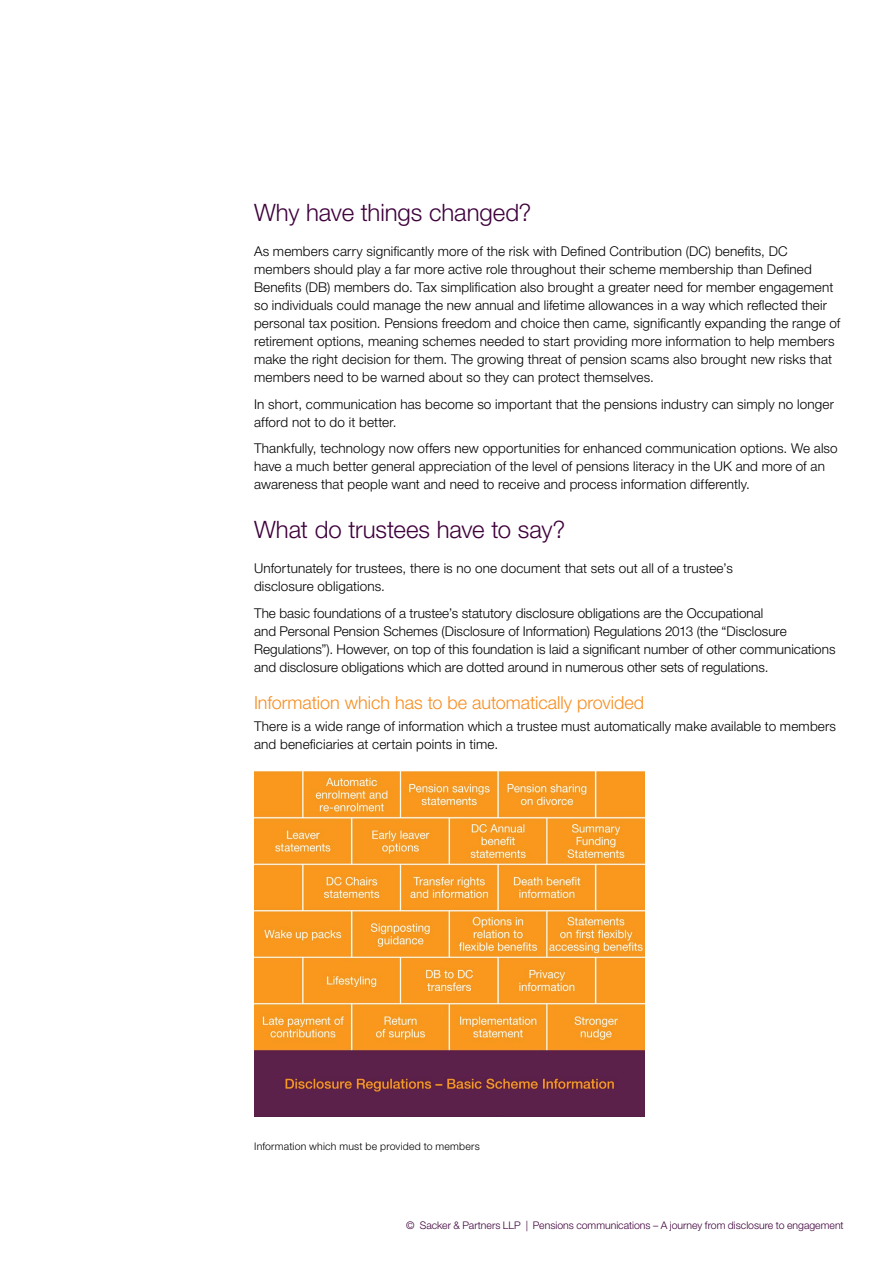
<style>
.page{position:relative;width:893px;height:1263px;background:#fff}
.page>*{position:absolute;margin:0;border:0;box-sizing:border-box;transform-origin:0 0}
.t1{font:300 24px "Helvetica Neue LT Pro";letter-spacing:-.005em;color:#3f003c}
.t2{font:300 18px "Helvetica Neue LT Pro";color:#f78d1e}
.t3{font:300 13.5px/18px "Helvetica Neue LT Pro";letter-spacing:.01em;color:#000}
.t4{font:300 10.5px "Helvetica Neue LT Pro";color:#3f003c}
.t5{font:300 10.5px "Helvetica Neue LT Pro";letter-spacing:.02em;color:#000}
</style>
<div class="page">
<img style="left:254px;top:771px;width:391px;height:345px">
<h1 class="t1" style="left:254px;top:198px;width:279px">Why have things changed?</h1>
<p class="t3" style="left:254px;top:242px;width:588px">As members carry significantly more of the risk with Defined Contribution (DC) benefits, DC members should play a far more active role throughout their scheme membership than Defined Benefits (DB) members do. Tax simplification also brought a greater need for member engagement so individuals could manage the new annual and lifetime allowances in a way which reflected their personal tax position. Pensions freedom and choice then came, significantly expanding the range of retirement options, meaning schemes needed to start providing more information to help members make the right decision for them. The growing threat of pension scams also brought new risks that members need to be warned about so they can protect themselves.</p>
<p class="t3" style="left:254px;top:395px;width:581px">In short, communication has become so important that the pensions industry can simply no longer afford not to do it better.</p>
<p class="t3" style="left:254px;top:439px;width:585px">Thankfully, technology now offers new opportunities for enhanced communication options. We also have a much better general appreciation of the level of pensions literacy in the UK and more of an awareness that people want and need to receive and process information differently.</p>
<h1 class="t1" style="left:254px;top:515px;width:313px">What do trustees have to say?</h1>
<p class="t3" style="left:254px;top:559px;width:480px">Unfortunately for trustees, there is no one document that sets out all of a trustee’s disclosure obligations.</p>
<p class="t3" style="left:254px;top:604px;width:583px">The basic foundations of a trustee’s statutory disclosure obligations are the Occupational<br>and Personal Pension Schemes (Disclosure of Information) Regulations 2013 (the “Disclosure Regulations”). However, on top of this foundation is laid a significant number of other communications and disclosure obligations which are dotted around in numerous other sets of regulations.</p>
<h2 class="t2" style="left:254px;top:691px;width:392px">Information which has to be automatically provided</h2>
<p class="t3" style="left:254px;top:717px;width:583px">There is a wide range of information which a trustee must automatically make available to members and beneficiaries at certain points in time.</p>
<p class="t5" style="left:254px;top:1140px;width:227px">Information which must be provided to members</p>
<p class="t4" style="left:406px;top:1219px;width:439px">© Sacker &amp; Partners LLP | Pensions communications – A journey from disclosure to engagement</p>
</div>
